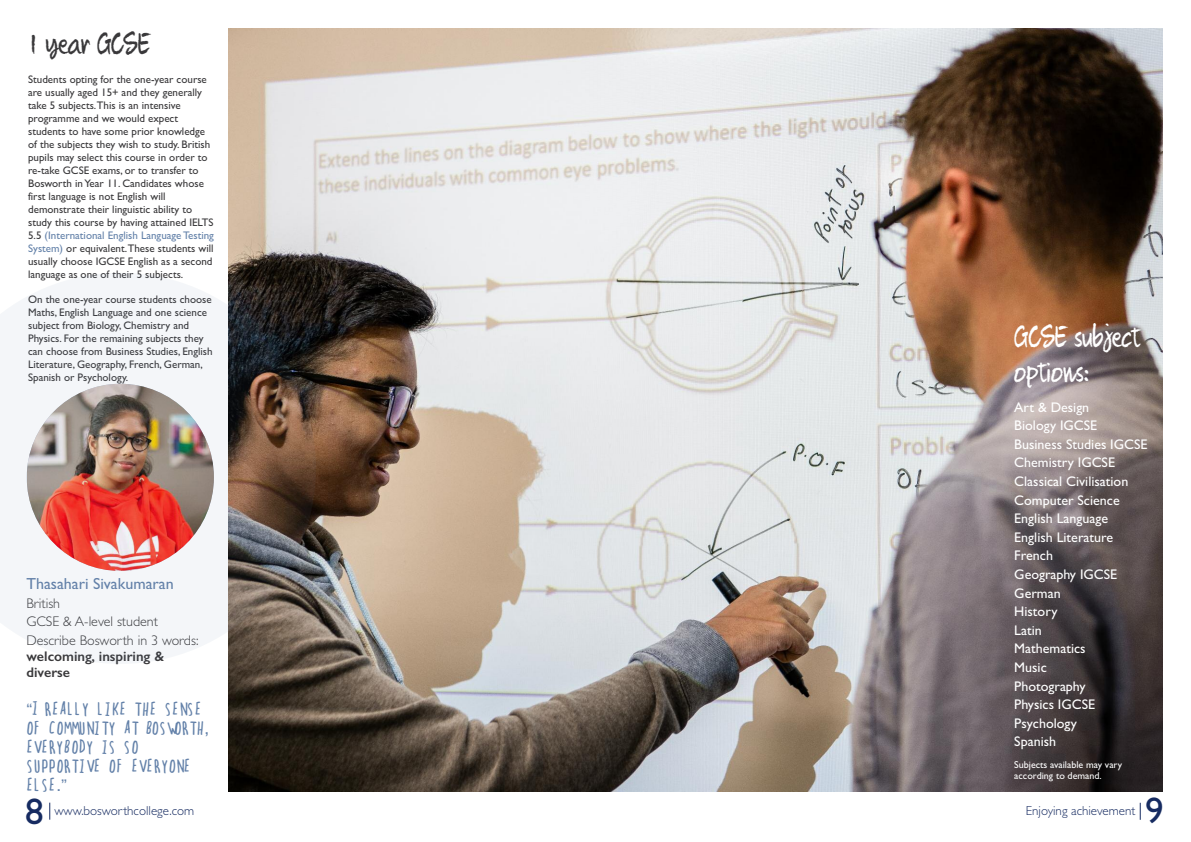
<style>
.page{position:relative;width:1191px;height:842px;background:#fff}
.page>*{position:absolute;margin:0;border:0;box-sizing:border-box;transform-origin:0 0}
.t1{font:37px "Gill Sans";color:#162b61}
.t2{font:27px/34.9px "Quikhand";color:#fff}
.t3{font:27px "Quikhand";color:#39383a}
.t4{font:16px "Gill Sans";color:#6381a9}
.t5{font:15px/19px "hectic";color:#6381a9}
.t6{font:14px/18.6px "Gill Sans";color:#fff}
.t7{font:300 14px/18.8px "Gill Sans";color:#39383a}
.t8{font:600 14px/16px "Gill Sans";color:#39383a}
.t9{font:300 13px "Gill Sans";color:#162b61}
.t10{font:11px/13px "Gill Sans";color:#39383a}
.t11{font:10px/10.9px "Gill Sans";color:#fff}
.s1{color:#6381a9}
.s2{font-family:"Lucida Grande"}
</style>
<div class="page">
<img style="left:229px;top:29px;width:933px;height:762px">
<svg style="left:1140px;top:803px;width:1px;height:17px"></svg>
<svg style="left:50px;top:803px;width:1px;height:17px"></svg>
<img style="left:0;top:273px;width:316px;height:391px">
<h2 class="t3" style="left:28px;top:29px;width:123px">1 year GCSE</h2>
<p class="t10" style="left:28px;top:73px;width:187px">Students opting for the one-year course are usually aged 15+ and they generally take 5 subjects.This is an intensive programme and we would expect students to have some prior knowledge of the subjects they wish to study. British pupils may select this course in order to re-take GCSE exams, or to transfer to Bosworth inYear 11. Candidates whose first language is not English will demonstrate their linguistic ability to study this course by having attained IELTS 5.5 <span class="s1">(International English LanguageTesting System)</span> or equivalent.These students will usually choose IGCSE English as a second language as one of their 5 subjects.</p>
<p class="t10" style="left:28px;top:293px;width:186px">On the one-year course students choose Maths, English Language and one science subject from Biology, Chemistry and Physics. For the remaining subjects they can choose from Business Studies, English Literature, Geography, French, German, Spanish or Psychology.</p>
<h3 class="t4" style="left:26px;top:574px;width:149px">Thasahari Sivakumaran</h3>
<p class="t7" style="left:26px;top:593px;width:174px">British<br>GCSE &amp; A-level student<br>Describe Bosworth in 3 words:</p>
<p class="t8" style="left:26px;top:648px;width:139px">welcoming, inspiring &amp; diverse</p>
<h3 class="t5" style="left:26px;top:700px;width:184px"><span class="s2">“</span>I REALLY LIKE THE SENSE<br>OF COMMUNITY AT BOSWORTH<span class="s2">,<br></span>EVERYBODY IS SO<br>SUPPORTIVE OF EVERYONE<br>ELSE<span class="s2">.”</span></h3>
<h2 class="t2" style="left:1014px;top:320px;width:127px">GCSE subject options:</h2>
<p class="t6" style="left:1014px;top:397px;width:135px">Art &amp; Design<br>Biology IGCSE<br>Business Studies IGCSE<br>Chemistry IGCSE<br>Classical Civilisation<br>Computer Science<br>English Language<br>English Literature<br>French<br>Geography IGCSE<br>German<br>History<br>Latin<br>Mathematics<br>Music<br>Photography<br>Physics IGCSE<br>Psychology<br>Spanish</p>
<p class="t11" style="left:1014px;top:759px;width:109px">Subjects available may vary according to demand.</p>
<h1 class="t1" style="left:25px;top:789px;width:20px">8</h1>
<p class="t9" style="left:54px;top:802px;width:141px">www.bosworthcollege.com</p>
<p class="t9" style="left:1025px;top:802px;width:111px">Enjoying achievement</p>
<h1 class="t1" style="left:1145px;top:789px;width:20px">9</h1>
</div>
